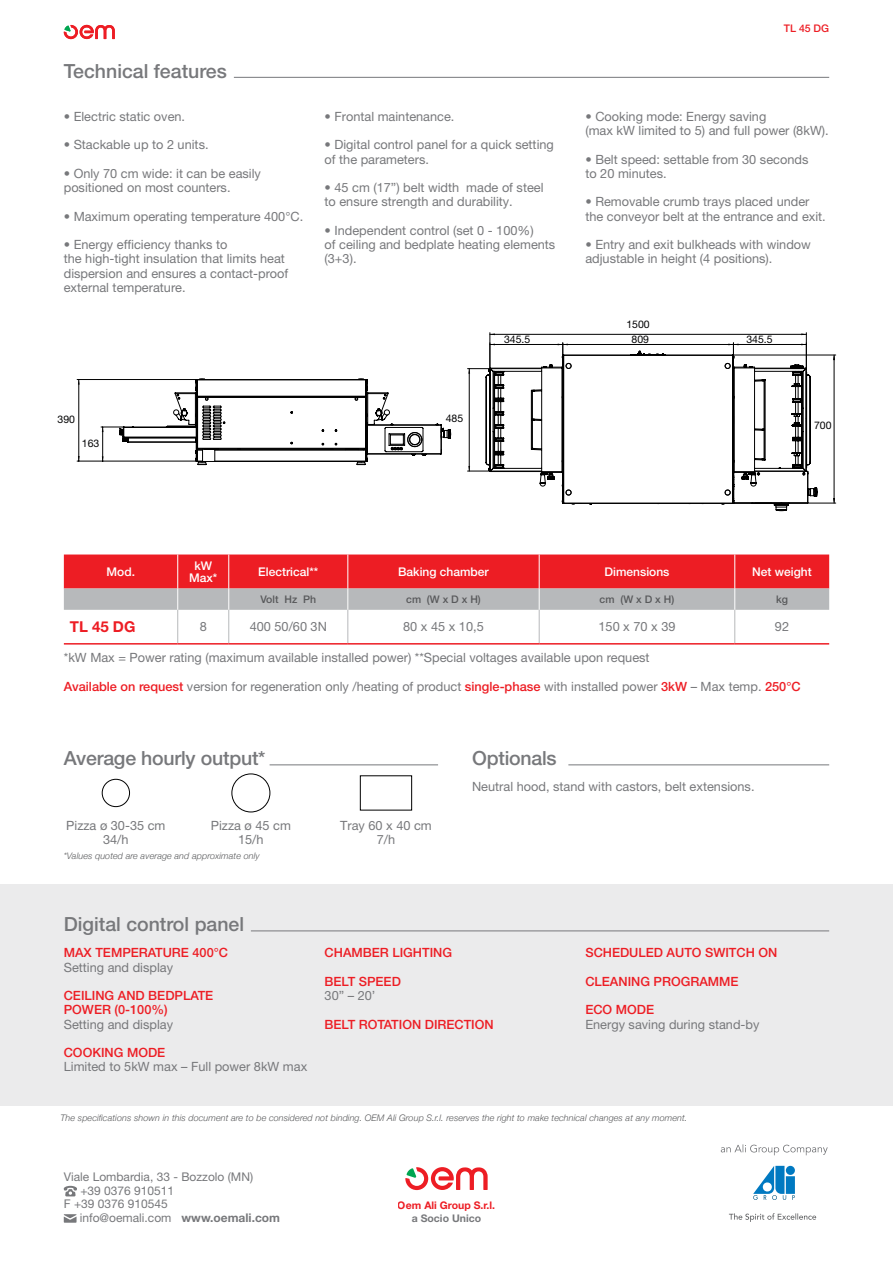
<style>
.page{position:relative;width:893px;height:1263px;background:#fff}
.page>*{position:absolute;margin:0;border:0;box-sizing:border-box;transform-origin:0 0}
.t1{font:500 19.5px "Helvetica Neue LT Std";color:#77787b}
.t2{font:700 15px "Helvetica Neue LT Std";color:#ed1d24}
.t3{font:12.75px/14.2px "Helvetica Neue LT Pro";color:#77787b}
.t4{font:12.75px "Helvetica Neue LT Std";color:#77787b}
.t5{font:500 12.75px/14.2px "Helvetica Neue LT Pro";color:#ed1d24}
.t6{font:12px "Helvetica Neue LT Std";color:#77787b}
.t7{font:500 12px/12px "Helvetica Neue LT Std";color:#fff;text-align:center}
.t8{font:10.5px "Helvetica Neue LT Std";color:#020203}
.t9{font:500 10.5px "Helvetica Neue LT Std";color:#58595b}
.t10{font:700 10.5px "Helvetica Neue LT Std";color:#ed1d24}
.t11{font:700 10.5px "Helvetica Neue LT Std";color:#77787b}
.t12{font:500 10.5px "Helvetica Neue LT Std";color:#ed1d24}
.t13{font:italic 300 9px "Helvetica Neue";letter-spacing:.01em;color:#58595b}
.s1{font-weight:500;color:#ed1d24}
.s2{font-weight:700}
</style>
<div class="page">
<div style="left:786px;top:1166px;width:9px;height:9px;background:#0079c1;border-radius:50%"></div>
<div style="left:786px;top:1176px;width:9px;height:18px;background:#0079c1"></div>
<svg style="left:753px;top:1166px;width:33px;height:34px"></svg>
<svg style="left:729px;top:1213px;width:87px;height:9px"></svg>
<svg style="left:721px;top:1144px;width:107px;height:11px"></svg>
<svg style="left:64px;top:1186px;width:13px;height:10px"></svg>
<svg style="left:64px;top:1214px;width:13px;height:9px"></svg>
<svg style="left:405px;top:1167px;width:83px;height:23px"></svg>
<div style="left:0;top:884px;width:893px;height:221px;background:#ebebec"></div>
<hr style="left:234px;top:77px;width:595px;height:1px;background:#77787b">
<hr style="left:251px;top:930px;width:578px;height:1px;background:#77787b">
<hr style="left:568px;top:764px;width:261px;height:1px;background:#77787b">
<hr style="left:270px;top:764px;width:168px;height:1px;background:#77787b">
<div style="left:102px;top:779px;width:28px;height:28px;border:1px solid #000;border-radius:50%"></div>
<div style="left:232px;top:774px;width:38px;height:38px;border:1px solid #000;border-radius:50%"></div>
<svg style="left:360px;top:775px;width:52px;height:35px"></svg>
<svg style="left:64px;top:554px;width:765px;height:56px;background:#d95d62"></svg>
<hr style="left:177px;top:610px;width:1px;height:33px;background:#b7b9bb">
<hr style="left:229px;top:610px;width:1px;height:33px;background:#b7b9bb">
<hr style="left:348px;top:610px;width:1px;height:33px;background:#b7b9bb">
<hr style="left:539px;top:610px;width:1px;height:33px;background:#b7b9bb">
<hr style="left:734px;top:610px;width:1px;height:33px;background:#b7b9bb">
<hr style="left:64px;top:643px;width:114px;height:1px;background:#ed1d24">
<hr style="left:178px;top:643px;width:51px;height:1px;background:#ed1d24">
<hr style="left:229px;top:643px;width:119px;height:1px;background:#ed1d24">
<hr style="left:348px;top:643px;width:191px;height:1px;background:#ed1d24">
<hr style="left:539px;top:643px;width:196px;height:1px;background:#ed1d24">
<hr style="left:735px;top:643px;width:94px;height:1px;background:#ed1d24">
<svg style="left:562px;top:503px;width:227px;height:8px"></svg>
<hr style="left:733px;top:355px;width:103px;height:1px;background:#000">
<hr style="left:732px;top:503px;width:104px;height:1px;background:#000">
<hr style="left:77px;top:461px;width:120px;height:1px;background:#000">
<hr style="left:77px;top:379px;width:120px;height:1px;background:#000">
<svg style="left:468px;top:333px;width:367px;height:170px"></svg>
<svg style="left:833px;top:355px;width:2px;height:148px"></svg>
<svg style="left:78px;top:378px;width:373px;height:87px"></svg>
<svg style="left:64px;top:25px;width:51px;height:14px"></svg>
<h1 class="t1" style="left:64px;top:59px;width:164px">Technical features</h1>
<p class="t3" style="left:64px;top:109px;width:123px">• Electric static oven.</p>
<p class="t3" style="left:64px;top:137px;width:146px">• Stackable up to 2 units.</p>
<p class="t3" style="left:64px;top:166px;width:199px">• Only 70 cm wide: it can be easily positioned on most counters.</p>
<p class="t3" style="left:64px;top:209px;width:241px">• Maximum operating temperature 400°C.</p>
<p class="t3" style="left:64px;top:237px;width:226px">• Energy efficiency thanks to<br>the high-tight insulation that limits heat dispersion and ensures a contact-proof external temperature.</p>
<p class="t12" style="left:784px;top:22px;width:47px">TL 45 DG</p>
<p class="t3" style="left:325px;top:109px;width:131px">• Frontal maintenance.</p>
<p class="t3" style="left:325px;top:137px;width:231px">• Digital control panel for a quick setting of the parameters.</p>
<p class="t3" style="left:325px;top:180px;width:220px">• 45 cm (17”) belt width made of steel to ensure strength and durability.</p>
<p class="t3" style="left:325px;top:223px;width:232px">• Independent control (set 0 - 100%)<br>of ceiling and bedplate heating elements (3+3).</p>
<p class="t3" style="left:585px;top:109px;width:245px">• Cooking mode: Energy saving<br>(max kW limited to 5) and full power (8kW).</p>
<p class="t3" style="left:585px;top:152px;width:224px">• Belt speed: settable from 30 seconds to 20 minutes.</p>
<p class="t3" style="left:585px;top:195px;width:242px">• Removable crumb trays placed under the conveyor belt at the entrance and exit.</p>
<p class="t3" style="left:585px;top:237px;width:227px">• Entry and exit bulkheads with window adjustable in height (4 positions).</p>
<p class="t8" style="left:626px;top:318px;width:25px">1500</p>
<p class="t8" style="left:504px;top:333px;width:28px">345.5</p>
<p class="t8" style="left:632px;top:333px;width:19px">809</p>
<p class="t8" style="left:746px;top:333px;width:28px">345.5</p>
<p class="t8" style="left:58px;top:413px;width:19px">390</p>
<p class="t8" style="left:82px;top:437px;width:19px">163</p>
<p class="t8" style="left:446px;top:412px;width:19px">485</p>
<p class="t8" style="left:814px;top:419px;width:19px">700</p>
<p class="t7" style="left:107px;top:565px;width:30px">Mod.</p>
<p class="t7" style="left:189px;top:559px;width:30px">kW<br>Max*</p>
<p class="t7" style="left:258px;top:565px;width:62px">Electrical**</p>
<p class="t7" style="left:398px;top:565px;width:92px">Baking chamber</p>
<p class="t7" style="left:604px;top:565px;width:66px">Dimensions</p>
<p class="t7" style="left:752px;top:565px;width:61px">Net weight</p>
<p class="t9" style="left:260px;top:593px;width:57px">Volt Hz Ph</p>
<p class="t9" style="left:406px;top:593px;width:76px">cm (W x D x H)</p>
<p class="t9" style="left:600px;top:593px;width:76px">cm (W x D x H)</p>
<p class="t9" style="left:776px;top:593px;width:13px">kg</p>
<p class="t2" style="left:70px;top:617px;width:67px">TL 45 DG</p>
<p class="t4" style="left:200px;top:619px;width:9px">8</p>
<p class="t4" style="left:250px;top:619px;width:79px">400 50/60 3N</p>
<p class="t4" style="left:403px;top:619px;width:82px">80 x 45 x 10,5</p>
<p class="t4" style="left:598px;top:619px;width:79px">150 x 70 x 39</p>
<p class="t4" style="left:775px;top:619px;width:16px">92</p>
<p class="t4" style="left:64px;top:650px;width:587px">*kW Max = Power rating (maximum available installed power) **Special voltages available upon request</p>
<p class="t4" style="left:64px;top:678px;width:738px"><span class="s1">Available on request</span> version for regeneration only /heating of product <span class="s1">single-phase</span> with installed power <span class="s1">3kW</span> – Max temp. <span class="s1">250°C</span></p>
<h1 class="t1" style="left:64px;top:747px;width:203px">Average hourly output*</h1>
<h1 class="t1" style="left:472px;top:747px;width:86px">Optionals</h1>
<p class="t3" style="left:66px;top:818px;width:101px;text-align:center">Pizza ø 30-35 cm<br>34/h</p>
<p class="t3" style="left:211px;top:818px;width:82px;text-align:center">Pizza ø 45 cm<br>15/h</p>
<p class="t3" style="left:340px;top:818px;width:93px;text-align:center">Tray 60 x 40 cm<br>7/h</p>
<p class="t13" style="left:64px;top:849px;width:197px">*Values quoted are average and approximate only</p>
<h1 class="t1" style="left:64px;top:913px;width:182px">Digital control panel</h1>
<p class="t3" style="left:472px;top:779px;width:284px">Neutral hood, stand with castors, belt extensions.</p>
<p class="t5" style="left:64px;top:945px;width:166px">MAX TEMPERATURE 400°C</p>
<p class="t3" style="left:64px;top:960px;width:111px">Setting and display</p>
<p class="t5" style="left:64px;top:988px;width:151px">CEILING AND BEDPLATE<br>POWER (0-100%)</p>
<p class="t3" style="left:64px;top:1017px;width:111px">Setting and display</p>
<p class="t5" style="left:64px;top:1045px;width:103px">COOKING MODE</p>
<p class="t3" style="left:64px;top:1059px;width:245px">Limited to 5kW max – Full power 8kW max</p>
<p class="t5" style="left:325px;top:946px;width:129px">CHAMBER LIGHTING</p>
<p class="t5" style="left:325px;top:974px;width:78px">BELT SPEED</p>
<p class="t3" style="left:325px;top:988px;width:52px">30” – 20’</p>
<p class="t5" style="left:325px;top:1017px;width:171px">BELT ROTATION DIRECTION</p>
<p class="t5" style="left:585px;top:946px;width:193px">SCHEDULED AUTO SWITCH ON</p>
<p class="t5" style="left:585px;top:974px;width:155px">CLEANING PROGRAMME</p>
<p class="t5" style="left:585px;top:1002px;width:70px">ECO MODE</p>
<p class="t3" style="left:585px;top:1017px;width:176px">Energy saving during stand-by</p>
<p class="t13" style="left:61px;top:1110px;width:628px">The specifications shown in this document are to be considered not binding. OEM Ali Group S.r.l. reserves the right to make technical changes at any moment.</p>
<p class="t6" style="left:64px;top:1170px;width:191px">Viale Lombardia, 33 - Bozzolo (MN)</p>
<p class="t6" style="left:80px;top:1183px;width:95px">+39 0376 910511</p>
<p class="t6" style="left:64px;top:1197px;width:106px">F +39 0376 910545</p>
<p class="t6" style="left:80px;top:1210px;width:202px">info@oemali.com <span class="s2">www.oemali.com</span></p>
<p class="t10" style="left:398px;top:1199px;width:99px">Oem Ali Group S.r.l.</p>
<p class="t11" style="left:412px;top:1211px;width:71px">a Socio Unico</p>
</div>
